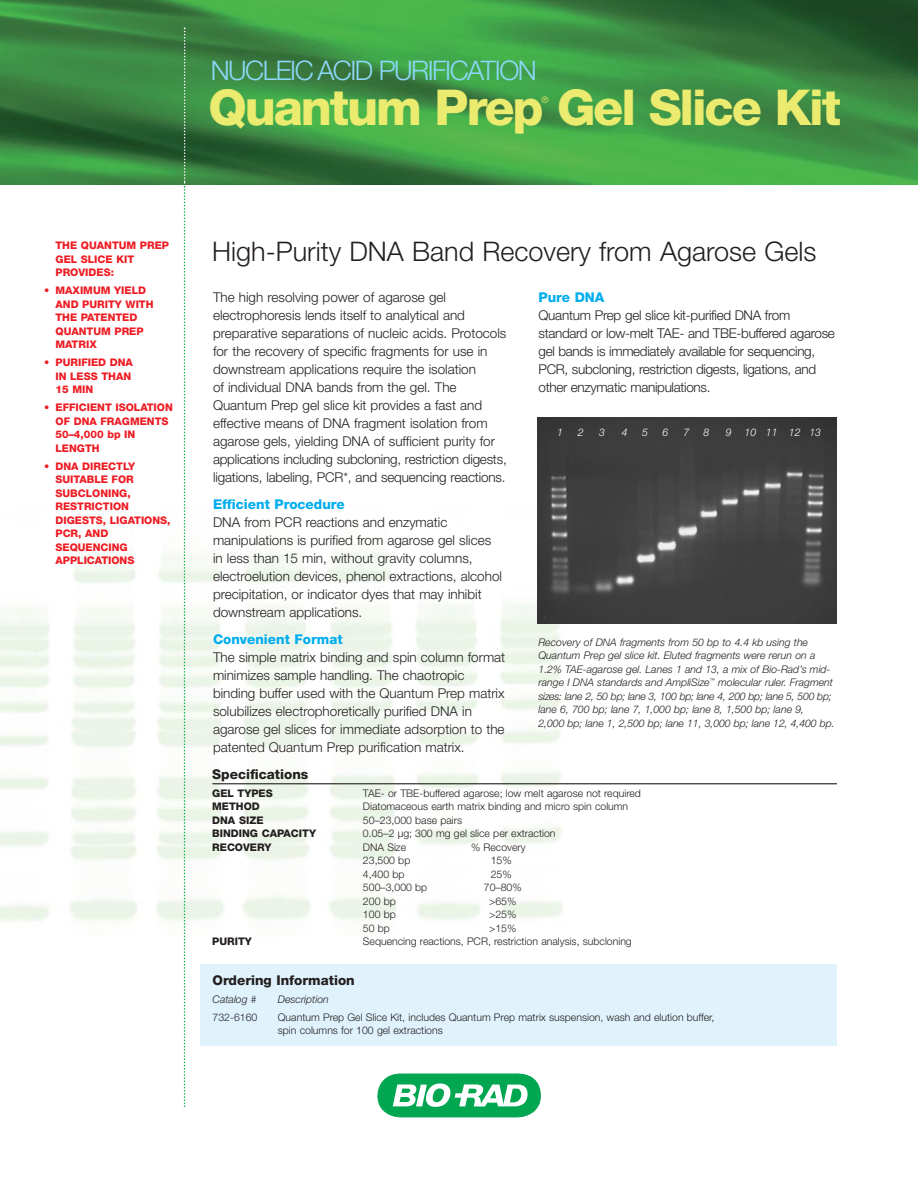
<style>
.page{position:relative;width:918px;height:1188px;background:#fff}
.page>*{position:absolute;margin:0;border:0;box-sizing:border-box;transform-origin:0 0}
.t1{font:800 49.5px "Helvetica Neue";letter-spacing:-.045em;color:#ebeb6f}
.t2{font:300 27px "Helvetica Neue";color:#231f1f}
.t3{font:300 27px "Helvetica Neue";letter-spacing:-.055em;color:#8dd7f8}
.t4{font:300 13.5px/18px "Helvetica Neue";color:#231f1f}
.t5{font:300 13.5px/18px "Helvetica Neue";letter-spacing:-.02em;color:#231f1f}
.t6{font:800 13.5px "Helvetica Neue";color:#00adef}
.t7{font:800 13.5px "Helvetica Neue";color:#231f1f}
.t8{font:300 10.5px/13.5px "Helvetica Neue";color:#231f1f}
.t9{font:italic 300 10.5px/13.5px "Helvetica Neue";color:#231f1f}
.t10{font:800 10.5px/13.5px "Helvetica Neue";color:#ee1c24}
.t11{font:800 10.5px "Helvetica Neue";color:#231f1f}
.t12{font:italic 300 10.5px "Helvetica Neue";color:#fff}
.t13{font:300 9px "Helvetica Neue";color:#ebeb6f}
</style>
<div class="page">
<div style="left:201px;top:964px;width:636px;height:81px;background:#e0f3fd"></div>
<img style="left:0;top:507px;width:582px;height:430px">
<img style="left:0;top:0;width:918px;height:184px">
<svg style="left:184px;top:28px;width:1px;height:1079px"></svg>
<svg style="left:377px;top:1073px;width:164px;height:44px"></svg>
<img style="left:538px;top:417px;width:299px;height:206px">
<hr style="left:212px;top:783px;width:625px;height:1px;background:#231f1f">
<h2 class="t3" style="left:211px;top:61px;width:328px">NUCLEIC ACID PURIFICATION</h2>
<h1 class="t1" style="left:208px;top:90px;width:634px">Quantum Prep Gel Slice Kit</h1>
<p class="t13" style="left:541px;top:96px;width:9px">®</p>
<p class="t10" style="left:56px;top:240px;width:115px">THE QUANTUM PREP<br>GEL SLICE KIT<br>PROVIDES:</p>
<p class="t10" style="left:56px;top:285px;width:100px;text-indent:-11px">• MAXIMUM YIELD<br>AND PURITY WITH<br>THE PATENTED<br>QUANTUM PREP<br>MATRIX</p>
<p class="t10" style="left:56px;top:357px;width:79px;text-indent:-11px">• PURIFIED DNA<br>IN LESS THAN<br>15 MIN</p>
<p class="t10" style="left:56px;top:402px;width:119px;text-indent:-11px">• EFFICIENT ISOLATION<br>OF DNA FRAGMENTS<br>50–4,000 bp IN<br>LENGTH</p>
<p class="t10" style="left:56px;top:460px;width:117px;text-indent:-11px">• DNA DIRECTLY<br>SUITABLE FOR<br>SUBCLONING,<br>RESTRICTION<br>DIGESTS, LIGATIONS,<br>PCR, AND<br>SEQUENCING<br>APPLICATIONS</p>
<h2 class="t2" style="left:212px;top:242px;width:606px">High-Purity DNA Band Recovery from Agarose Gels</h2>
<p class="t4" style="left:213px;top:289px;width:295px">The high resolving power of agarose gel electrophoresis lends itself to analytical and preparative separations of nucleic acids. Protocols for the recovery of specific fragments for use in downstream applications require the isolation<br>of individual DNA bands from the gel. The Quantum Prep gel slice kit provides a fast and effective means of DNA fragment isolation from agarose gels, yielding DNA of sufficient purity for applications including subcloning, restriction digests, ligations, labeling, PCR*, and sequencing reactions.</p>
<p class="t6" style="left:213px;top:499px;width:133px">Efficient Procedure</p>
<p class="t4" style="left:213px;top:514px;width:291px">DNA from PCR reactions and enzymatic manipulations is purified from agarose gel slices in less than 15 min, without gravity columns, electroelution devices, phenol extractions, alcohol precipitation, or indicator dyes that may inhibit downstream applications.</p>
<p class="t6" style="left:213px;top:634px;width:131px">Convenient Format</p>
<p class="t4" style="left:213px;top:649px;width:294px">The simple matrix binding and spin column format minimizes sample handling. The chaotropic binding buffer used with the Quantum Prep matrix solubilizes electrophoretically purified DNA in agarose gel slices for immediate adsorption to the patented Quantum Prep purification matrix.</p>
<p class="t6" style="left:538px;top:293px;width:67px">Pure DNA</p>
<p class="t5" style="left:538px;top:308px;width:298px">Quantum Prep gel slice kit-purified DNA from standard or low-melt TAE- and TBE-buffered agarose gel bands is immediately available for sequencing, PCR, subcloning, restriction digests, ligations, and other enzymatic manipulations.</p>
<p class="t12" style="left:557px;top:429px;width:7px">1</p>
<p class="t12" style="left:578px;top:429px;width:7px">2</p>
<p class="t12" style="left:599px;top:429px;width:7px">3</p>
<p class="t12" style="left:622px;top:429px;width:7px">4</p>
<p class="t12" style="left:642px;top:429px;width:7px">5</p>
<p class="t12" style="left:662px;top:429px;width:7px">6</p>
<p class="t12" style="left:684px;top:429px;width:7px">7</p>
<p class="t12" style="left:703px;top:429px;width:7px">8</p>
<p class="t12" style="left:726px;top:429px;width:97px">9 10 11 12 13</p>
<p class="t9" style="left:538px;top:636px;width:298px">Recovery of DNA fragments from 50 bp to 4.4 kb using the Quantum Prep gel slice kit. Eluted fragments were rerun on a 1.2% TAE-agarose gel. Lanes 1 and 13, a mix of Bio-Rad’s mid&shy;range I DNA standards and AmpliSize<sup>™</sup> molecular ruler. Fragment sizes: lane 2, 50 bp; lane 3, 100 bp; lane 4, 200 bp; lane 5, 500 bp; lane 6, 700 bp; lane 7, 1,000 bp; lane 8, 1,500 bp; lane 9,<br>2,000 bp; lane 1, 2,500 bp; lane 11, 3,000 bp; lane 12, 4,400 bp.</p>
<p class="t7" style="left:212px;top:769px;width:98px">Specifications</p>
<p class="t11" style="left:212px;top:789px;width:62px">GEL TYPES</p>
<p class="t8" style="left:363px;top:787px;width:279px">TAE- or TBE-buffered agarose; low melt agarose not required</p>
<p class="t11" style="left:212px;top:803px;width:49px">METHOD</p>
<p class="t8" style="left:363px;top:801px;width:267px">Diatomaceous earth matrix binding and micro spin column</p>
<p class="t11" style="left:212px;top:816px;width:53px">DNA SIZE</p>
<p class="t8" style="left:363px;top:814px;width:101px">50–23,000 base pairs</p>
<p class="t11" style="left:212px;top:830px;width:105px">BINDING CAPACITY</p>
<p class="t8" style="left:363px;top:828px;width:194px">0.05–2 µg; 300 mg gel slice per extraction</p>
<p class="t11" style="left:212px;top:843px;width:61px">RECOVERY</p>
<p class="t8" style="left:363px;top:841px;width:45px">DNA Size</p>
<p class="t8" style="left:471px;top:841px;width:56px">% Recovery</p>
<p class="t8" style="left:363px;top:855px;width:49px">23,500 bp</p>
<p class="t8" style="left:491px;top:855px;width:23px">15%</p>
<p class="t8" style="left:363px;top:868px;width:43px">4,400 bp</p>
<p class="t8" style="left:491px;top:868px;width:23px">25%</p>
<p class="t8" style="left:363px;top:882px;width:66px">500–3,000 bp</p>
<p class="t8" style="left:484px;top:882px;width:39px">70–80%</p>
<p class="t8" style="left:363px;top:895px;width:34px">200 bp</p>
<p class="t8" style="left:489px;top:895px;width:29px">&gt;65%</p>
<p class="t8" style="left:363px;top:909px;width:34px">100 bp</p>
<p class="t8" style="left:489px;top:909px;width:29px">&gt;25%</p>
<p class="t8" style="left:363px;top:922px;width:28px">50 bp</p>
<p class="t8" style="left:489px;top:922px;width:29px">&gt;15%</p>
<p class="t11" style="left:212px;top:938px;width:41px">PURITY</p>
<p class="t8" style="left:363px;top:936px;width:270px">Sequencing reactions, PCR, restriction analysis, subcloning</p>
<p class="t7" style="left:213px;top:975px;width:144px">Ordering Information</p>
<p class="t9" style="left:213px;top:993px;width:46px">Catalog #</p>
<p class="t9" style="left:278px;top:993px;width:52px">Description</p>
<p class="t8" style="left:213px;top:1011px;width:46px">732-6160</p>
<p class="t8" style="left:278px;top:1011px;width:438px">Quantum Prep Gel Slice Kit, includes Quantum Prep matrix suspension, wash and elution buffer, spin columns for 100 gel extractions</p>
</div>
